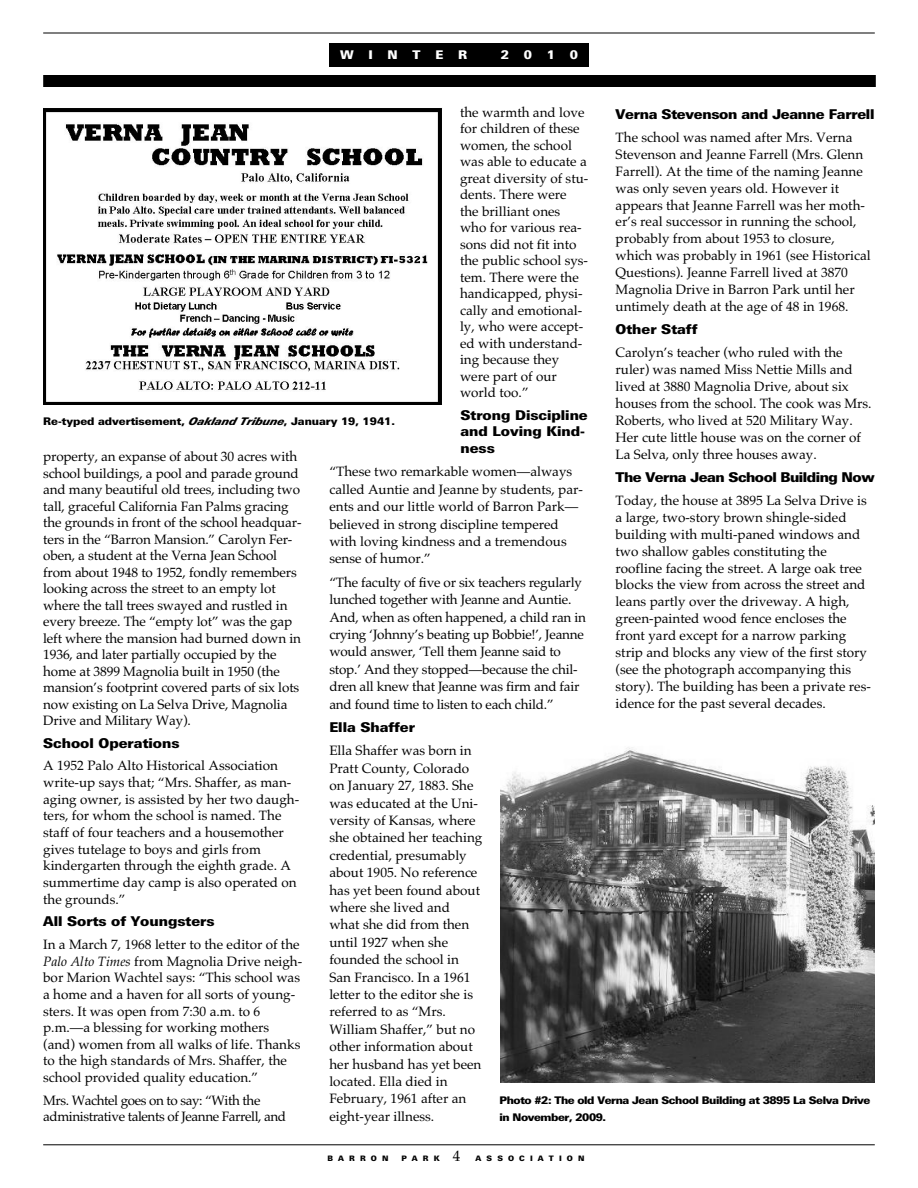
<style>
.page{position:relative;width:918px;height:1188px;background:#fff}
.page>*{position:absolute;margin:0;border:0;box-sizing:border-box;transform-origin:0 0}
.t1{font:13.5px/16.5px "Palatino";color:#000}
.t2{font:900 13.5px/16.5px "Linotype Univers Basic";color:#000}
.t3{font:13.5px/16.5px "Palatino";letter-spacing:-.03em;color:#000}
.t4{font:900 13.5px "Linotype Univers Basic";letter-spacing:-.02em;color:#000}
.t5{font:900 13.5px "Linotype Univers Basic";letter-spacing:-.035em;color:#000}
.t6{font:900 12px "Linotype Univers Basic";letter-spacing:1.23em;color:#fff}
.t7{font:900 10.5px/16.6px "Linotype Univers Basic";letter-spacing:-.04em;color:#000}
.t8{font:900 10.5px "Linotype Univers Basic";color:#000}
.t9{font:900 7.5px "Linotype Univers Basic";letter-spacing:.685em;color:#000}
.s1{font-style:italic}
.s2{font-family:"Palatino";font-weight:400;font-size:15px}
</style>
<div class="page">
<hr style="left:43px;top:33px;width:832px;height:1px;background:#000">
<hr style="left:43px;top:1145px;width:832px;height:1px;background:#000">
<div style="left:329px;top:43px;width:260px;height:24px;background:#000"></div>
<div style="left:43px;top:75px;width:833px;height:12px;background:#000"></div>
<img style="left:501px;top:747px;width:374px;height:336px">
<img style="left:43px;top:108px;width:399px;height:297px">
<p class="t6" style="left:340px;top:50px;width:129px">WINTER</p>
<p class="t6" style="left:501px;top:50px;width:79px">2010</p>
<p class="t1" style="left:460px;top:104px;width:130px">the warmth and love for children of these women, the school was able to educate a great diversity of stu&shy;dents. There were the brilliant ones who for various rea&shy;sons did not fit into the public school sys&shy;tem. There were the handicapped, physi&shy;cally and emotional&shy;ly, who were accept&shy;ed with understand&shy;ing because they were part of our world too.”</p>
<p class="t2" style="left:460px;top:408px;width:129px">Strong Discipline and Loving Kind&shy;ness</p>
<p class="t1" style="left:329px;top:463px;width:255px;line-height:17.4px">“These two remarkable women—always called Auntie and Jeanne by students, par&shy;ents and our little world of Barron Park— believed in strong discipline tempered with loving kindness and a tremendous sense of humor.”</p>
<p class="t1" style="left:329px;top:573px;width:258px;line-height:17.4px">“The faculty of five or six teachers regularly lunched together with Jeanne and Auntie.<br>And, when as often happened, a child ran in crying ‘Johnny’s beating up Bobbie!’, Jeanne would answer, ‘Tell them Jeanne said to stop.’ And they stopped—because the chil&shy;dren all knew that Jeanne was firm and fair and found time to listen to each child.”</p>
<p class="t2" style="left:329px;top:720px;width:87px">Ella Shaffer</p>
<p class="t1" style="left:329px;top:742px;width:155px;line-height:17.4px">Ella Shaffer was born in<br>Pratt County, Colorado on January 27, 1883. She was educated at the Uni&shy;versity of Kansas, where she obtained her teaching credential, presumably about 1905. No reference has yet been found about where she lived and what she did from then until 1927 when she founded the school in<br>San Francisco. In a 1961 letter to the editor she is referred to as “Mrs.<br>William Shaffer,” but no other information about her husband has yet been located. Ella died in<br>February, 1961 after an eight-year illness.</p>
<p class="t4" style="left:616px;top:109px;width:260px">Verna Stevenson and Jeanne Farrell</p>
<p class="t1" style="left:616px;top:129px;width:257px;line-height:17px">The school was named after Mrs. Verna Stevenson and Jeanne Farrell (Mrs. Glenn Farrell). At the time of the naming Jeanne was only seven years old. However it appears that Jeanne Farrell was her moth&shy;er’s real successor in running the school, probably from about 1953 to closure, which was probably in 1961 (see Historical Questions). Jeanne Farrell lived at 3870<br>Magnolia Drive in Barron Park until her untimely death at the age of 48 in 1968.</p>
<p class="t2" style="left:616px;top:322px;width:83px">Other Staff</p>
<p class="t1" style="left:616px;top:344px;width:258px;line-height:17px">Carolyn’s teacher (who ruled with the ruler) was named Miss Nettie Mills and lived at 3880 Magnolia Drive, about six houses from the school. The cook was Mrs.<br>Roberts, who lived at 520 Military Way.<br>Her cute little house was on the corner of La Selva, only three houses away.</p>
<p class="t5" style="left:616px;top:472px;width:261px">The Verna Jean School Building Now</p>
<p class="t1" style="left:616px;top:492px;width:257px;line-height:17px">Today, the house at 3895 La Selva Drive is a large, two-story brown shingle-sided building with multi-paned windows and two shallow gables constituting the roofline facing the street. A large oak tree blocks the view from across the street and leans partly over the driveway. A high, green-painted wood fence encloses the front yard except for a narrow parking strip and blocks any view of the first story (see the photograph accompanying this story). The building has been a private res&shy;idence for the past several decades.</p>
<p class="t8" style="left:43px;top:418px;width:353px">Re-typed advertisement, <span class="s1">Oakland Tribune</span>, January 19, 1941.</p>
<p class="t1" style="left:43px;top:448px;width:260px">property, an expanse of about 30 acres with school buildings, a pool and parade ground and many beautiful old trees, including two tall, graceful California Fan Palms gracing the grounds in front of the school headquar&shy;ters in the “Barron Mansion.” Carolyn Fer&shy;oben, a student at the Verna Jean School from about 1948 to 1952, fondly remembers looking across the street to an empty lot where the tall trees swayed and rustled in every breeze. The “empty lot” was the gap left where the mansion had burned down in 1936, and later partially occupied by the home at 3899 Magnolia built in 1950 (the mansion’s footprint covered parts of six lots now existing on La Selva Drive, Magnolia Drive and Military Way).</p>
<p class="t2" style="left:43px;top:736px;width:138px">School Operations</p>
<p class="t1" style="left:43px;top:757px;width:258px">A 1952 Palo Alto Historical Association write-up says that; “Mrs. Shaffer, as man&shy;aging owner, is assisted by her two daugh&shy;ters, for whom the school is named. The staff of four teachers and a housemother gives tutelage to boys and girls from kindergarten through the eighth grade. A summertime day camp is also operated on the grounds.”</p>
<p class="t2" style="left:43px;top:914px;width:173px">All Sorts of Youngsters</p>
<p class="t1" style="left:43px;top:936px;width:261px">In a March 7, 1968 letter to the editor of the <span class="s1">Palo Alto Times</span> from Magnolia Drive neigh&shy;bor Marion Wachtel says: “This school was a home and a haven for all sorts of young&shy;sters. It was open from 7:30 a.m. to 6 p.m.—a blessing for working mothers (and) women from all walks of life. Thanks to the high standards of Mrs. Shaffer, the school provided quality education.”</p>
<p class="t3" style="left:43px;top:1092px;width:245px">Mrs. Wachtel goes on to say: “With the administrative talents of Jeanne Farrell, and</p>
<p class="t7" style="left:500px;top:1093px;width:372px">Photo #2: The old Verna Jean School Building at 3895 La Selva Drive in November, 2009.</p>
<p class="t9" style="left:327px;top:1156px;width:63px">BARRON</p>
<p class="t9" style="left:401px;top:1156px;width:185px">PARK <span class="s2">4</span> ASSOCIATION</p>
</div>
